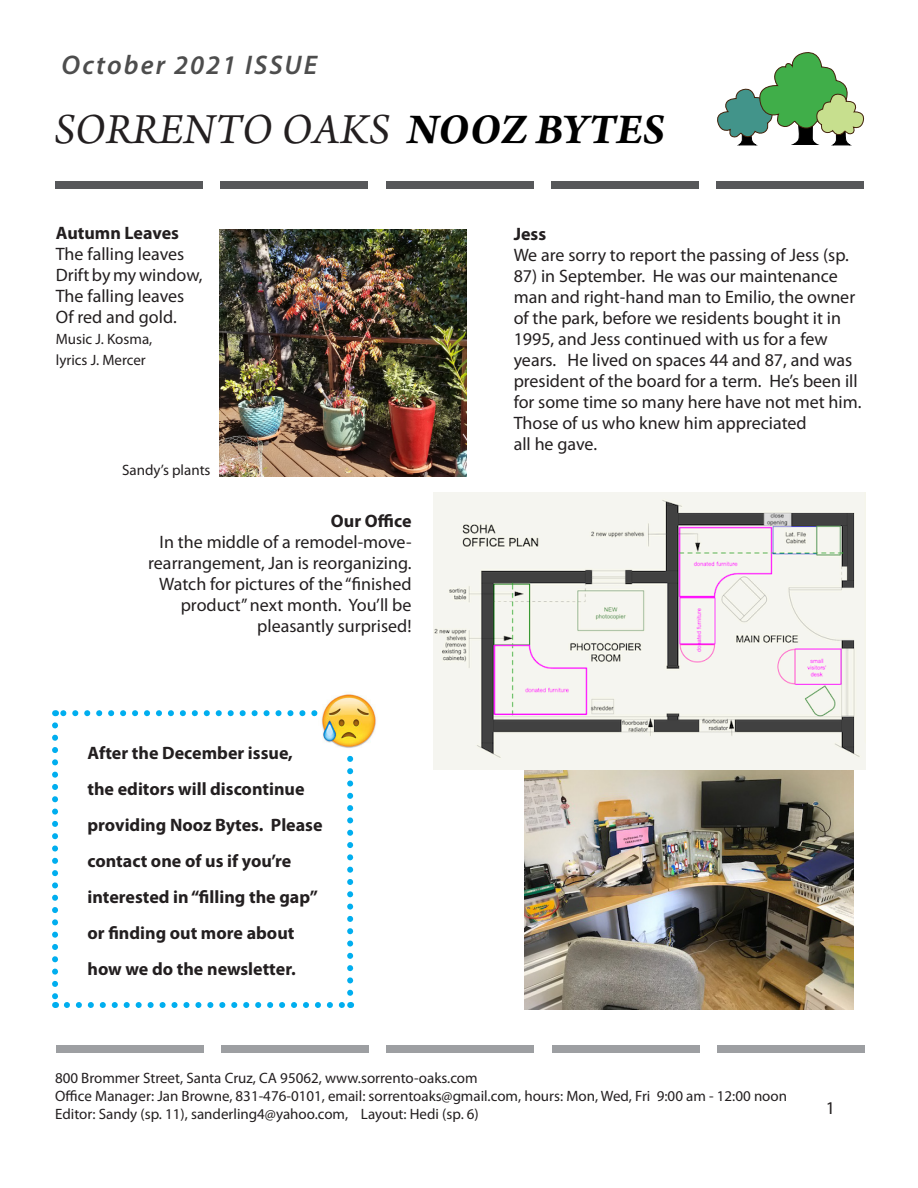
<style>
.page{position:relative;width:918px;height:1188px;background:#fff}
.page>*{position:absolute;margin:0;border:0;box-sizing:border-box;transform-origin:0 0}
.t1{font:italic 45px "Arno Pro";letter-spacing:.005em;color:#231f20}
.t2{font:italic 600 27px "Myriad Pro";letter-spacing:.075em;color:#4d4d4d}
.t3{font:18px/21px "Myriad Pro";color:#231f20}
.t4{font:700 18px/36px "Myriad Pro";color:#231f20}
.t5{font:15px "Myriad Pro";color:#231f20}
.s1{font-weight:700;color:#000}
</style>
<div class="page">
<img style="left:219px;top:229px;width:248px;height:248px">
<svg style="left:67px;top:1002px;width:277px;height:6px"></svg>
<svg style="left:52px;top:725px;width:6px;height:283px"></svg>
<svg style="left:347px;top:755px;width:6px;height:238px"></svg>
<svg style="left:55px;top:710px;width:263px;height:6px"></svg>
<img style="left:321px;top:694px;width:55px;height:54px">
<img style="left:525px;top:769px;width:328px;height:240px">
<img style="left:433px;top:493px;width:432px;height:276px">
<div style="left:55px;top:181px;width:148px;height:8px;background:#57585a"></div>
<div style="left:386px;top:181px;width:148px;height:8px;background:#57585a"></div>
<div style="left:220px;top:181px;width:148px;height:8px;background:#57585a"></div>
<div style="left:551px;top:181px;width:148px;height:8px;background:#57585a"></div>
<div style="left:717px;top:181px;width:147px;height:8px;background:#57585a"></div>
<svg style="left:717px;top:52px;width:148px;height:93px"></svg>
<div style="left:56px;top:1045px;width:148px;height:8px;background:#9d9fa2"></div>
<div style="left:387px;top:1045px;width:147px;height:8px;background:#9d9fa2"></div>
<div style="left:221px;top:1045px;width:148px;height:8px;background:#9d9fa2"></div>
<div style="left:552px;top:1045px;width:148px;height:8px;background:#9d9fa2"></div>
<div style="left:717px;top:1045px;width:148px;height:8px;background:#9d9fa2"></div>
<p class="t2" style="left:62px;top:48px;width:257px">October 2021 ISSUE</p>
<p class="t1" style="left:54px;top:103px;width:612px">SORRENTO OAKS <span class="s1">NOOZ BYTES</span></p>
<p class="t4" style="left:56px;top:215px;width:125px">Autumn Leaves</p>
<p class="t3" style="left:56px;top:243px;width:130px">The falling leaves</p>
<p class="t3" style="left:56px;top:264px;width:148px">Drift by my window,</p>
<p class="t3" style="left:56px;top:285px;width:130px">The falling leaves</p>
<p class="t3" style="left:56px;top:306px;width:122px">Of red and gold.</p>
<p class="t5" style="left:56px;top:330px;width:98px">Music J. Kosma,</p>
<p class="t5" style="left:56px;top:351px;width:92px">lyrics J. Mercer</p>
<p class="t5" style="left:122px;top:460px;width:90px">Sandy’s plants</p>
<p class="t4" style="left:331px;top:503px;width:82px">Our Office</p>
<p class="t3" style="left:148px;top:531px;width:265px;text-align:right">In the middle of a remodel-move&shy;rearrangement, Jan is reorganizing.<br>Watch for pictures of the “finished product” next month. You’ll be pleasantly surprised!</p>
<p class="t4" style="left:87px;top:735px;width:237px">After the December issue, the editors will discontinue providing Nooz Bytes. Please contact one of us if you’re interested in “filling the gap” or finding out more about how we do the newsletter.</p>
<p class="t4" style="left:514px;top:216px;width:34px">Jess</p>
<p class="t3" style="left:514px;top:244px;width:337px">We are sorry to report the passing of Jess (sp.</p>
<p class="t3" style="left:514px;top:265px;width:349px">87) in September. He was our maintenance man and right-hand man to Emilio, the owner of the park, before we residents bought it in 1995, and Jess continued with us for a few years. He lived on spaces 44 and 87, and was president of the board for a term. He’s been ill for some time so many here have not met him.<br>Those of us who knew him appreciated</p>
<p class="t3" style="left:514px;top:433px;width:85px">all he gave.</p>
<p class="t5" style="left:55px;top:1068px;width:424px">800 Brommer Street, Santa Cruz, CA 95062, www.sorrento-oaks.com</p>
<p class="t5" style="left:55px;top:1086px;width:734px">Office Manager: Jan Browne, 831-476-0101, email: sorrentoaks@gmail.com, hours: Mon, Wed, Fri 9:00 am - 12:00 noon</p>
<p class="t5" style="left:55px;top:1104px;width:425px">Editor: Sandy (sp. 11), sanderling4@yahoo.com, Layout: Hedi (sp. 6)</p>
<p class="t3" style="left:826px;top:1098px;width:11px">1</p>
</div>
